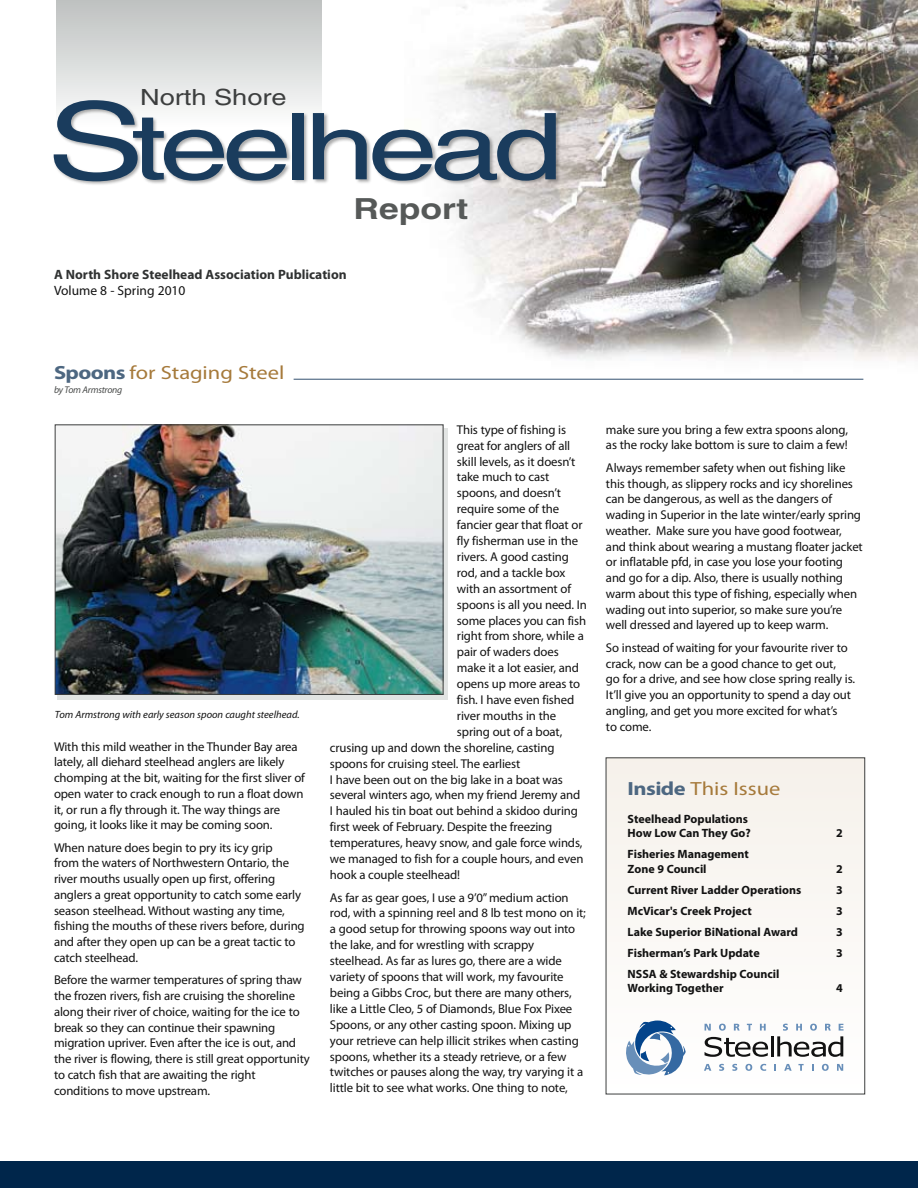
<style>
.page{position:relative;width:918px;height:1188px;background:#fff}
.page>*{position:absolute;margin:0;border:0;box-sizing:border-box;transform-origin:0 0}
.t1{font:92.25px "Helvetica";letter-spacing:-.06em;color:#1a3c5d;scale:1.37 1}
.t2{font:700 29.1px "Helvetica";color:#565958;scale:1.22 1}
.t3{font:22.35px "Helvetica";color:#3d3f3f;scale:1.22 1}
.t4{font:19.2px "Myriad Pro";color:#a67a3b;scale:1.18 1}
.t5{font:700 13.5px "Myriad Pro";color:#303232}
.t6{font:13.5px "Myriad Pro";color:#121212}
.t7{font:12.75px/15.8px "Myriad Pro";letter-spacing:-.01em;color:#121212}
.t8{font:700 12px/14.2px "Myriad Pro";color:#121212}
.t9{font:italic 10.5px "Myriad Pro";color:#121212}
.t10{font:italic 9.75px "Myriad Pro";letter-spacing:-.025em;color:#4a4c4b}
.s1{font-size:107.4px}
.s2{font-weight:700;color:#4d6781}
</style>
<div class="page">
<img style="left:404px;top:0;width:514px;height:380px">
<div style="left:0;top:1161px;width:918px;height:27px;background:#00264b"></div>
<hr style="left:294px;top:379px;width:569px;height:1px;background:#33516f">
<div style="left:58px;top:428px;width:390px;height:272px;background:#e2e4e3"></div>
<img style="left:57px;top:426px;width:384px;height:267px">
<div style="left:55px;top:424px;width:388px;height:271px;border:1px solid #3d3f3f"></div>
<div style="left:606px;top:758px;width:259px;height:336px;background:#faf7f4"></div>
<div style="left:606px;top:757px;width:259px;height:337px;border:1px solid #3d3f3f"></div>
<svg style="left:626px;top:1021px;width:60px;height:54px"></svg>
<svg style="left:705px;top:1024px;width:6px;height:7px"></svg>
<svg style="left:719px;top:1024px;width:7px;height:7px"></svg>
<svg style="left:734px;top:1024px;width:6px;height:7px"></svg>
<svg style="left:747px;top:1024px;width:5px;height:7px"></svg>
<svg style="left:760px;top:1024px;width:6px;height:7px"></svg>
<svg style="left:705px;top:1037px;width:63px;height:20px"></svg>
<hr style="left:771px;top:1036px;width:3px;height:20px;background:#121212">
<svg style="left:777px;top:1024px;width:67px;height:33px"></svg>
<svg style="left:704px;top:1064px;width:7px;height:7px"></svg>
<svg style="left:719px;top:1064px;width:5px;height:7px"></svg>
<svg style="left:732px;top:1064px;width:5px;height:7px"></svg>
<svg style="left:745px;top:1064px;width:7px;height:7px"></svg>
<svg style="left:760px;top:1064px;width:6px;height:7px"></svg>
<svg style="left:774px;top:1064px;width:2px;height:7px"></svg>
<svg style="left:784px;top:1064px;width:8px;height:7px"></svg>
<svg style="left:798px;top:1064px;width:6px;height:7px"></svg>
<svg style="left:812px;top:1064px;width:2px;height:7px"></svg>
<svg style="left:822px;top:1064px;width:7px;height:7px"></svg>
<svg style="left:837px;top:1064px;width:6px;height:7px"></svg>
<svg style="left:57px;top:0;width:265px;height:100px;background:#d5d8d7"></svg>
<div style="left:53px;top:100px;width:508px;height:85px;background:#121212;opacity:.35"></div>
<h3 class="t3" style="left:140px;top:84px;width:122px">North Shore</h3>
<h1 class="t1" style="left:46px;top:93px;width:379px"><span class="s1">S</span>teelhead</h1>
<h2 class="t2" style="left:353px;top:191px;width:96px">Report</h2>
<p class="t5" style="left:54px;top:267px;width:294px">A North Shore Steelhead Association Publication</p>
<p class="t6" style="left:54px;top:283px;width:133px">Volume 8 - Spring 2010</p>
<h3 class="t4" style="left:54px;top:362px;width:197px"><span class="s2">Spoons</span> for Staging Steel</h3>
<p class="t10" style="left:54px;top:384px;width:70px">by Tom Armstrong</p>
<p class="t9" style="left:55px;top:709px;width:246px">Tom Armstrong with early season spoon caught steelhead.</p>
<p class="t7" style="left:54px;top:739px;width:252px">With this mild weather in the Thunder Bay area lately, all diehard steelhead anglers are likely chomping at the bit, waiting for the first sliver of open water to crack enough to run a float down it, or run a fly through it. The way things are going, it looks like it may be coming soon.</p>
<p class="t7" style="left:54px;top:840px;width:252px">When nature does begin to pry its icy grip<br>from the waters of Northwestern Ontario, the river mouths usually open up first, offering anglers a great opportunity to catch some early season steelhead. Without wasting any time, fishing the mouths of these rivers before, during and after they open up can be a great tactic to catch steelhead.</p>
<p class="t7" style="left:54px;top:973px;width:257px">Before the warmer temperatures of spring thaw the frozen rivers, fish are cruising the shoreline along their river of choice, waiting for the ice to break so they can continue their spawning migration upriver. Even after the ice is out, and the river is flowing, there is still great opportunity to catch fish that are awaiting the right conditions to move upstream.</p>
<p class="t7" style="left:457px;top:422px;width:111px">This type of fishing is</p>
<p class="t7" style="left:457px;top:438px;width:115px">great for anglers of all</p>
<p class="t7" style="left:457px;top:454px;width:120px">skill levels, as it doesn’t</p>
<p class="t7" style="left:457px;top:470px;width:94px">take much to cast</p>
<p class="t7" style="left:457px;top:485px;width:105px">spoons, and doesn’t</p>
<p class="t7" style="left:457px;top:501px;width:104px">require some of the</p>
<p class="t7" style="left:457px;top:517px;width:127px">fancier gear that float or</p>
<p class="t7" style="left:457px;top:533px;width:123px">fly fisherman use in the</p>
<p class="t7" style="left:457px;top:549px;width:113px">rivers. A good casting</p>
<p class="t7" style="left:457px;top:565px;width:110px">rod, and a tackle box</p>
<p class="t7" style="left:457px;top:581px;width:116px">with an assortment of</p>
<p class="t7" style="left:457px;top:597px;width:131px">spoons is all you need. In</p>
<p class="t7" style="left:457px;top:613px;width:131px">some places you can fish</p>
<p class="t7" style="left:457px;top:629px;width:128px">right from shore, while a</p>
<p class="t7" style="left:457px;top:644px;width:103px">pair of waders does</p>
<p class="t7" style="left:457px;top:660px;width:124px">make it a lot easier, and</p>
<p class="t7" style="left:457px;top:676px;width:125px">opens up more areas to</p>
<p class="t7" style="left:457px;top:692px;width:119px">fish. I have even fished</p>
<p class="t7" style="left:457px;top:708px;width:101px">river mouths in the</p>
<p class="t7" style="left:457px;top:724px;width:107px">spring out of a boat,</p>
<p class="t7" style="left:330px;top:740px;width:226px">crusing up and down the shoreline, casting</p>
<p class="t7" style="left:330px;top:756px;width:192px">spoons for cruising steel. The earliest</p>
<p class="t7" style="left:330px;top:772px;width:234px">I have been out on the big lake in a boat was</p>
<p class="t7" style="left:330px;top:788px;width:252px">several winters ago, when my friend Jeremy and</p>
<p class="t7" style="left:330px;top:803px;width:249px">I hauled his tin boat out behind a skidoo during</p>
<p class="t7" style="left:330px;top:819px;width:224px">first week of February. Despite the freezing</p>
<p class="t7" style="left:330px;top:835px;width:254px">temperatures, heavy snow, and gale force winds,</p>
<p class="t7" style="left:330px;top:851px;width:255px">we managed to fish for a couple hours, and even</p>
<p class="t7" style="left:330px;top:867px;width:132px">hook a couple steelhead!</p>
<p class="t7" style="left:330px;top:890px;width:257px">As far as gear goes, I use a 9’0” medium action rod, with a spinning reel and 8 lb test mono on it; a good setup for throwing spoons way out into the lake, and for wrestling with scrappy steelhead. As far as lures go, there are a wide variety of spoons that will work, my favourite being a Gibbs Croc, but there are many others, like a Little Cleo, 5 of Diamonds, Blue Fox Pixee Spoons, or any other casting spoon. Mixing up your retrieve can help illicit strikes when casting spoons, whether its a steady retrieve, or a few twitches or pauses along the way, try varying it a little bit to see what works. One thing to note,</p>
<p class="t7" style="left:606px;top:422px;width:244px">make sure you bring a few extra spoons along, as the rocky lake bottom is sure to claim a few!</p>
<p class="t7" style="left:606px;top:460px;width:258px">Always remember safety when out fishing like this though, as slippery rocks and icy shorelines can be dangerous, as well as the dangers of wading in Superior in the late winter/early spring weather. Make sure you have good footwear, and think about wearing a mustang floater jacket or inflatable pfd, in case you lose your footing and go for a dip. Also, there is usually nothing warm about this type of fishing, especially when wading out into superior, so make sure you’re well dressed and layered up to keep warm.</p>
<p class="t7" style="left:606px;top:640px;width:251px">So instead of waiting for your favourite river to crack, now can be a good chance to get out,<br>go for a drive, and see how close spring really is.<br>It’ll give you an opportunity to spend a day out angling, and get you more excited for what’s<br>to come.</p>
<h3 class="t4" style="left:628px;top:779px;width:131px"><span class="s2">Inside</span> This Issue</h3>
<p class="t8" style="left:628px;top:812px;width:125px">Steelhead Populations<br>How Low Can They Go?</p>
<p class="t8" style="left:628px;top:847px;width:123px">Fisheries Management<br>Zone 9 Council</p>
<p class="t8" style="left:836px;top:826px;width:8px">2</p>
<p class="t8" style="left:836px;top:862px;width:8px">2</p>
<p class="t8" style="left:628px;top:883px;width:175px">Current River Ladder Operations</p>
<p class="t8" style="left:836px;top:883px;width:8px">3</p>
<p class="t8" style="left:628px;top:904px;width:126px">McVicar's Creek Project</p>
<p class="t8" style="left:836px;top:904px;width:8px">3</p>
<p class="t8" style="left:628px;top:925px;width:172px">Lake Superior BiNational Award</p>
<p class="t8" style="left:836px;top:925px;width:8px">3</p>
<p class="t8" style="left:628px;top:946px;width:134px">Fisherman’s Park Update</p>
<p class="t8" style="left:836px;top:946px;width:8px">3</p>
<p class="t8" style="left:628px;top:967px;width:153px">NSSA &amp; Stewardship Council<br>Working Together</p>
<p class="t8" style="left:836px;top:981px;width:8px">4</p>
</div>
